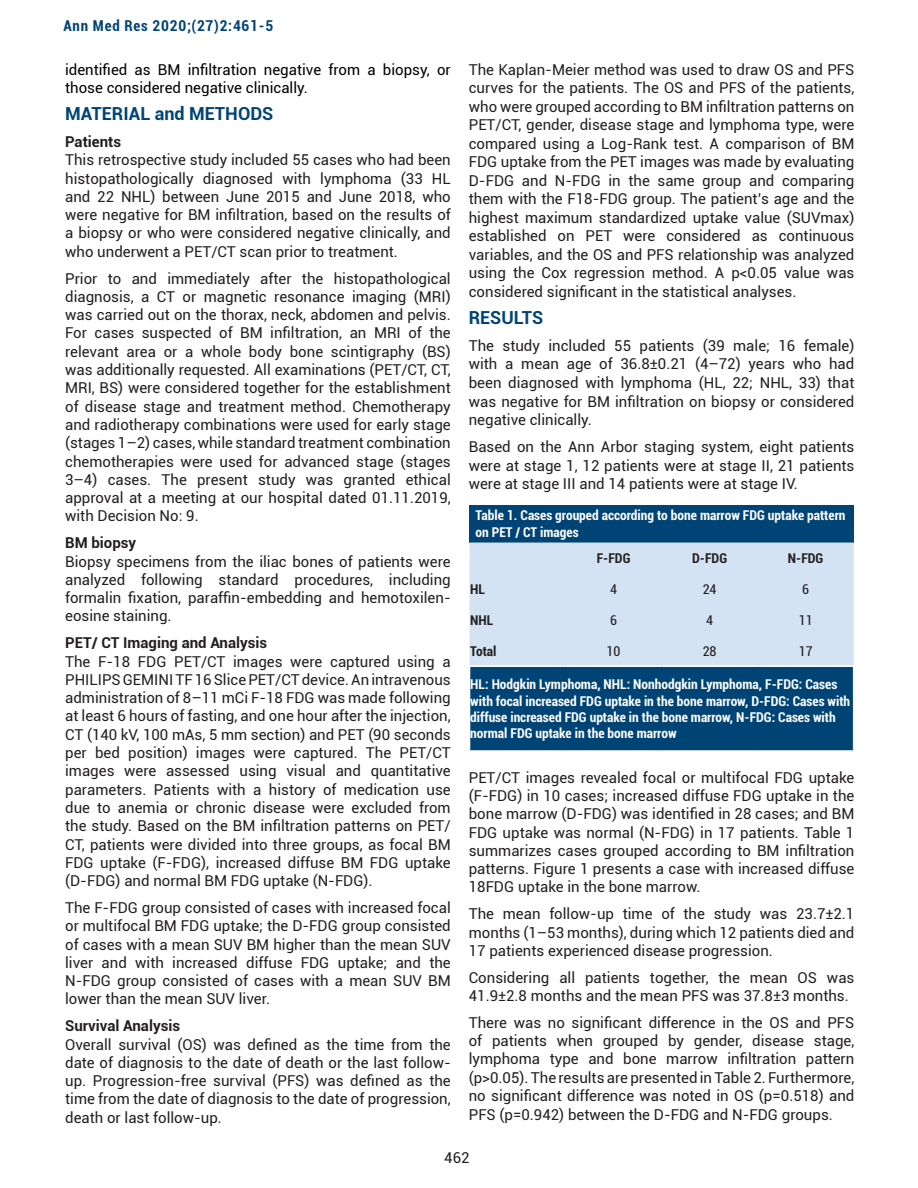
<style>
.page{position:relative;width:918px;height:1188px;background:#fff}
.page>*{position:absolute;margin:0;border:0;box-sizing:border-box;transform-origin:0 0}
.t1{font:700 18px "Roboto";color:#004475}
.t2{font:15px/18.3px "Roboto";color:#231f20;text-align:justify}
.t3{font:15px/18.3px "Roboto";color:#000}
.t4{font:700 15px "Roboto";color:#231f20}
.t5{font:700 condensed 15px "Roboto";letter-spacing:.05em;color:#004475}
.t6{font:700 condensed 13.5px/16.2px "Roboto";color:#fff}
.t7{font:700 condensed 13.5px "Roboto";color:#231f20}
.t8{font:condensed 13.5px "Roboto";color:#231f20}
</style>
<div class="page">
<div style="left:470px;top:505px;width:384px;height:38px;background:#004475"></div>
<div style="left:470px;top:543px;width:384px;height:122px;background:#d4e3f4"></div>
<div style="left:470px;top:666px;width:384px;height:85px;background:#004475"></div>
<hr style="left:662px;top:665px;width:96px;height:2px;background:#fff">
<hr style="left:758px;top:665px;width:96px;height:2px;background:#fff">
<hr style="left:469px;top:750px;width:97px;height:2px;background:#fff">
<hr style="left:566px;top:750px;width:96px;height:2px;background:#fff">
<hr style="left:662px;top:750px;width:96px;height:2px;background:#fff">
<hr style="left:758px;top:750px;width:96px;height:2px;background:#fff">
<hr style="left:853px;top:667px;width:1px;height:83px;background:#fff">
<hr style="left:469px;top:665px;width:97px;height:2px;background:#fff">
<hr style="left:566px;top:665px;width:96px;height:2px;background:#fff">
<p class="t5" style="left:64px;top:15px;width:211px">Ann Med Res 2020;(27)2:461-5</p>
<p class="t3" style="left:65px;top:60px;width:387px">identified as BM infiltration negative from a biopsy, or those considered negative clinically.</p>
<p class="t1" style="left:65px;top:101px;width:210px">MATERIAL and METHODS</p>
<p class="t4" style="left:65px;top:131px;width:58px">Patients</p>
<p class="t2" style="left:65px;top:150px;width:387px">This retrospective study included 55 cases who had been histopathologically diagnosed with lymphoma (33 HL and 22 NHL) between June 2015 and June 2018, who were negative for BM infiltration, based on the results of a biopsy or who were considered negative clinically, and who underwent a PET/CT scan prior to treatment.</p>
<p class="t2" style="left:65px;top:269px;width:387px">Prior to and immediately after the histopathological diagnosis, a CT or magnetic resonance imaging (MRI) was carried out on the thorax, neck, abdomen and pelvis.<br>For cases suspected of BM infiltration, an MRI of the relevant area or a whole body bone scintigraphy (BS) was additionally requested. All examinations (PET/CT, CT, MRI, BS) were considered together for the establishment of disease stage and treatment method. Chemotherapy and radiotherapy combinations were used for early stage (stages 1–2) cases, while standard treatment combination chemotherapies were used for advanced stage (stages 3–4) cases. The present study was granted ethical approval at a meeting at our hospital dated 01.11.2019, with Decision No: 9.</p>
<p class="t4" style="left:65px;top:532px;width:73px">BM biopsy</p>
<p class="t2" style="left:65px;top:552px;width:387px">Biopsy specimens from the iliac bones of patients were analyzed following standard procedures, including formalin fixation, paraffin-embedding and hemotoxilen&shy;eosine staining.</p>
<p class="t4" style="left:65px;top:632px;width:204px">PET/ CT Imaging and Analysis</p>
<p class="t2" style="left:65px;top:652px;width:387px">The F-18 FDG PET/CT images were captured using a PHILIPS GEMINI TF 16 Slice PET/CT device. An intravenous administration of 8–11 mCi F-18 FDG was made following at least 6 hours of fasting, and one hour after the injection, CT (140 kV, 100 mAs, 5 mm section) and PET (90 seconds per bed position) images were captured. The PET/CT images were assessed using visual and quantitative parameters. Patients with a history of medication use due to anemia or chronic disease were excluded from the study. Based on the BM infiltration patterns on PET/ CT, patients were divided into three groups, as focal BM FDG uptake (F-FDG), increased diffuse BM FDG uptake (D-FDG) and normal BM FDG uptake (N-FDG).</p>
<p class="t2" style="left:65px;top:898px;width:387px">The F-FDG group consisted of cases with increased focal or multifocal BM FDG uptake; the D-FDG group consisted of cases with a mean SUV BM higher than the mean SUV liver and with increased diffuse FDG uptake; and the N-FDG group consisted of cases with a mean SUV BM lower than the mean SUV liver.</p>
<p class="t4" style="left:65px;top:1015px;width:117px">Survival Analysis</p>
<p class="t2" style="left:65px;top:1035px;width:387px">Overall survival (OS) was defined as the time from the date of diagnosis to the date of death or the last follow&shy;up. Progression-free survival (PFS) was defined as the time from the date of diagnosis to the date of progression, death or last follow-up.</p>
<p class="t2" style="left:469px;top:60px;width:387px">The Kaplan-Meier method was used to draw OS and PFS curves for the patients. The OS and PFS of the patients, who were grouped according to BM infiltration patterns on PET/CT, gender, disease stage and lymphoma type, were compared using a Log-Rank test. A comparison of BM FDG uptake from the PET images was made by evaluating D-FDG and N-FDG in the same group and comparing them with the F18-FDG group. The patient’s age and the highest maximum standardized uptake value (SUVmax) established on PET were considered as continuous variables, and the OS and PFS relationship was analyzed using the Cox regression method. A p&lt;0.05 value was considered significant in the statistical analyses.</p>
<p class="t1" style="left:469px;top:305px;width:76px">RESULTS</p>
<p class="t2" style="left:469px;top:336px;width:387px">The study included 55 patients (39 male; 16 female) with a mean age of 36.8±0.21 (4–72) years who had been diagnosed with lymphoma (HL, 22; NHL, 33) that was negative for BM infiltration on biopsy or considered negative clinically.</p>
<p class="t2" style="left:469px;top:437px;width:387px">Based on the Ann Arbor staging system, eight patients were at stage 1, 12 patients were at stage II, 21 patients were at stage III and 14 patients were at stage IV.</p>
<p class="t6" style="left:476px;top:507px;width:371px">Table 1. Cases grouped according to bone marrow FDG uptake pattern on PET / CT images</p>
<p class="t7" style="left:597px;top:549px;width:35px">F-FDG</p>
<p class="t7" style="left:692px;top:549px;width:36px">D-FDG</p>
<p class="t7" style="left:788px;top:549px;width:37px">N-FDG</p>
<p class="t7" style="left:470px;top:580px;width:16px">HL</p>
<p class="t8" style="left:610px;top:580px;width:8px">4</p>
<p class="t8" style="left:703px;top:580px;width:15px">24</p>
<p class="t8" style="left:802px;top:580px;width:8px">6</p>
<p class="t7" style="left:470px;top:611px;width:25px">NHL</p>
<p class="t8" style="left:610px;top:611px;width:8px">6</p>
<p class="t8" style="left:706px;top:611px;width:8px">4</p>
<p class="t8" style="left:799px;top:611px;width:15px">11</p>
<p class="t7" style="left:470px;top:641px;width:28px">Total</p>
<p class="t8" style="left:607px;top:642px;width:15px">10</p>
<p class="t8" style="left:703px;top:642px;width:15px">28</p>
<p class="t8" style="left:799px;top:642px;width:15px">17</p>
<p class="t6" style="left:470px;top:676px;width:381px">HL: Hodgkin Lymphoma, NHL: Nonhodgkin Lymphoma, F-FDG: Cases with focal increased FDG uptake in the bone marrow, D-FDG: Cases with diffuse increased FDG uptake in the bone marrow, N-FDG: Cases with normal FDG uptake in the bone marrow</p>
<p class="t2" style="left:469px;top:768px;width:387px">PET/CT images revealed focal or multifocal FDG uptake (F-FDG) in 10 cases; increased diffuse FDG uptake in the bone marrow (D-FDG) was identified in 28 cases; and BM FDG uptake was normal (N-FDG) in 17 patients. Table 1 summarizes cases grouped according to BM infiltration patterns. Figure 1 presents a case with increased diffuse 18FDG uptake in the bone marrow.</p>
<p class="t2" style="left:469px;top:904px;width:387px">The mean follow-up time of the study was 23.7±2.1 months (1–53 months), during which 12 patients died and 17 patients experienced disease progression.</p>
<p class="t2" style="left:469px;top:968px;width:387px">Considering all patients together, the mean OS was<br>41.9±2.8 months and the mean PFS was 37.8±3 months.</p>
<p class="t2" style="left:469px;top:1013px;width:387px">There was no significant difference in the OS and PFS of patients when grouped by gender, disease stage, lymphoma type and bone marrow infiltration pattern (p&gt;0.05). The results are presented in Table 2. Furthermore, no significant difference was noted in OS (p=0.518) and PFS (p=0.942) between the D-FDG and N-FDG groups.</p>
<p class="t2" style="left:444px;top:1148px;width:27px">462</p>
</div>
